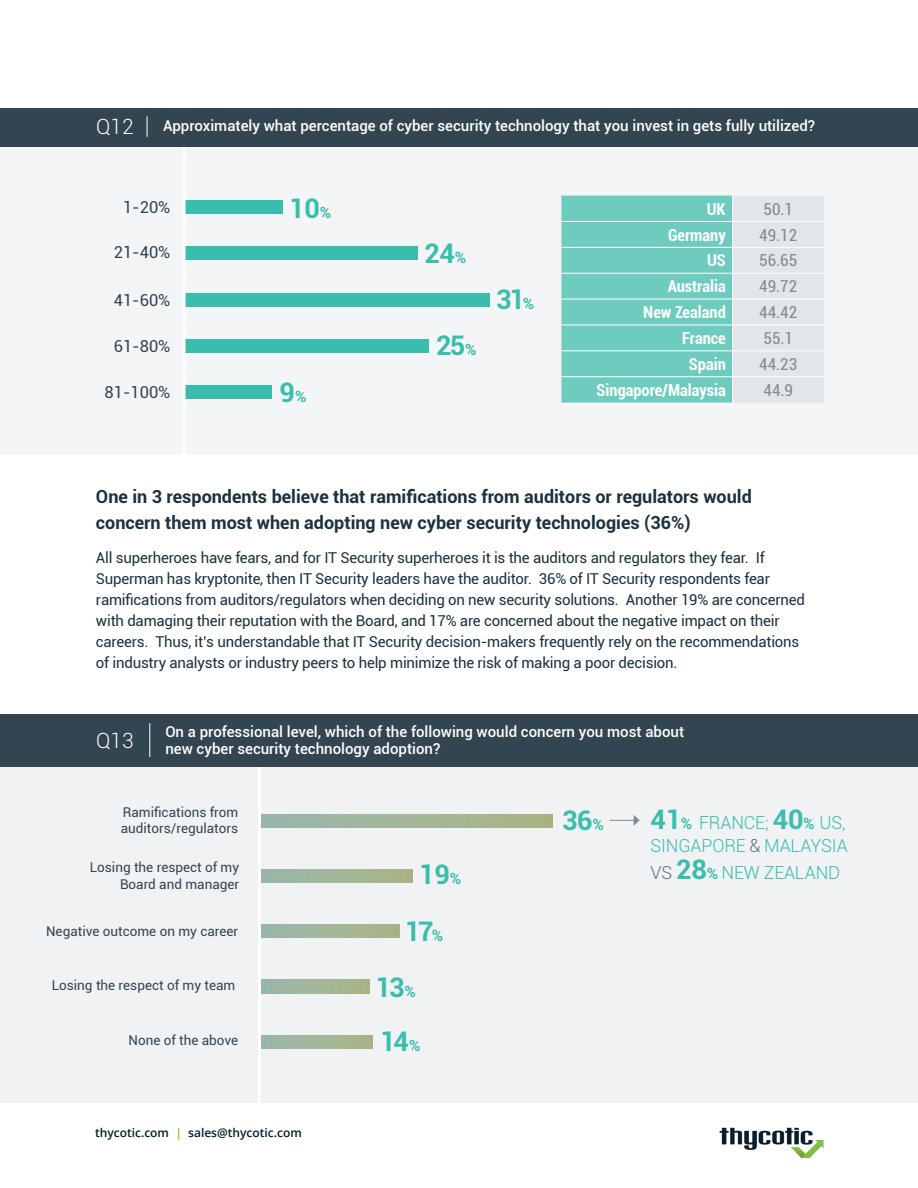
<style>
.page{position:relative;width:918px;height:1188px;background:#fff}
.page>*{position:absolute;margin:0;border:0;box-sizing:border-box;transform-origin:0 0}
.t1{font:700 27px "Roboto";letter-spacing:-.075em;color:#39beae}
.t2{font:300 21px "Roboto";color:#fff}
.t3{font:700 18px/25.5px "Roboto";color:#1c313e}
.t4{font:300 18px/27px "Roboto";letter-spacing:-.01em;color:#39beae}
.t5{font:700 condensed 16.5px "Roboto";color:#fff}
.t6{font:condensed 16.5px "Roboto";color:#828c94}
.t7{font:16.5px "Roboto";color:#334551}
.t8{font:15px/21px "Roboto";letter-spacing:-.015em;color:#1c313e}
.t9{font:500 15px "Roboto";color:#fff}
.t10{font:13.5px/16.5px "Roboto";color:#334551}
.t11{font:600 12px "Open Sans";color:#031f2c}
.s1{font-size:15.45px}
.s2{color:#8dbb00}
.s3{font-weight:700;font-size:27px}
.s4{font-weight:700;font-size:15.45px}
.s5{color:#636f79}
</style>
<div class="page">
<img style="left:719px;top:1128px;width:105px;height:31px">
<div style="left:0;top:733px;width:918px;height:370px;background:#f1f2f3"></div>
<div style="left:0;top:146px;width:918px;height:309px;background:#f4f5f6"></div>
<svg style="left:261px;top:814px;width:291px;height:13px;background:#a2b599"></svg>
<svg style="left:261px;top:869px;width:152px;height:14px;background:#a2b599"></svg>
<svg style="left:261px;top:925px;width:138px;height:13px;background:#a2b599"></svg>
<svg style="left:261px;top:980px;width:108px;height:13px"></svg>
<svg style="left:261px;top:1035px;width:111px;height:13px"></svg>
<svg style="left:610px;top:815px;width:30px;height:11px"></svg>
<svg style="left:561px;top:196px;width:263px;height:207px;background:#9ad6ce"></svg>
<div style="left:184px;top:201px;width:98px;height:13px;background:#39beae"></div>
<div style="left:184px;top:247px;width:234px;height:13px;background:#39beae"></div>
<div style="left:184px;top:293px;width:305px;height:13px;background:#39beae"></div>
<div style="left:184px;top:339px;width:245px;height:13px;background:#39beae"></div>
<div style="left:184px;top:386px;width:87px;height:13px;background:#39beae"></div>
<hr style="left:183px;top:143px;width:3px;height:328px;background:#fff">
<div style="left:0;top:108px;width:918px;height:39px;background:#334551"></div>
<svg style="left:147px;top:116px;width:1px;height:21px"></svg>
<hr style="left:258px;top:757px;width:3px;height:362px;background:#fff">
<div style="left:0;top:714px;width:918px;height:53px;background:#334551"></div>
<hr style="left:150px;top:723px;width:1px;height:34px;background:#fff">
<p class="t2" style="left:96px;top:112px;width:39px">Q12</p>
<p class="t9" style="left:163px;top:116px;width:653px">Approximately what percentage of cyber security technology that you invest in gets fully utilized?</p>
<p class="t7" style="left:123px;top:196px;width:49px">1-20%</p>
<p class="t7" style="left:114px;top:240px;width:58px">21-40%</p>
<p class="t7" style="left:114px;top:288px;width:58px">41-60%</p>
<p class="t7" style="left:114px;top:334px;width:58px">61-80%</p>
<p class="t7" style="left:104px;top:381px;width:67px">81-100%</p>
<p class="t1" style="left:289px;top:189px;width:43px">10<span class="s1">%</span></p>
<p class="t1" style="left:280px;top:373px;width:28px">9<span class="s1">%</span></p>
<p class="t1" style="left:424px;top:234px;width:43px">24<span class="s1">%</span></p>
<p class="t1" style="left:436px;top:326px;width:42px">25<span class="s1">%</span></p>
<p class="t1" style="left:496px;top:280px;width:40px">31<span class="s1">%</span></p>
<p class="t5" style="left:707px;top:197px;width:21px">UK</p>
<p class="t6" style="left:763px;top:197px;width:31px">50.1</p>
<p class="t5" style="left:668px;top:223px;width:59px">Germany</p>
<p class="t6" style="left:759px;top:223px;width:40px">49.12</p>
<p class="t5" style="left:707px;top:249px;width:20px">US</p>
<p class="t6" style="left:759px;top:249px;width:40px">56.65</p>
<p class="t5" style="left:668px;top:275px;width:60px">Australia</p>
<p class="t6" style="left:759px;top:275px;width:40px">49.72</p>
<p class="t5" style="left:643px;top:301px;width:84px">New Zealand</p>
<p class="t6" style="left:759px;top:301px;width:40px">44.42</p>
<p class="t5" style="left:682px;top:327px;width:45px">France</p>
<p class="t6" style="left:763px;top:327px;width:31px">55.1</p>
<p class="t5" style="left:689px;top:353px;width:38px">Spain</p>
<p class="t6" style="left:759px;top:353px;width:40px">44.23</p>
<p class="t5" style="left:597px;top:378px;width:131px">Singapore/Malaysia</p>
<p class="t6" style="left:763px;top:379px;width:31px">44.9</p>
<p class="t3" style="left:96px;top:483px;width:657px">One in 3 respondents believe that ramifications from auditors or regulators would concern them most when adopting new cyber security technologies (36%)</p>
<p class="t8" style="left:96px;top:547px;width:710px">All superheroes have fears, and for IT Security superheroes it is the auditors and regulators they fear. If Superman has kryptonite, then IT Security leaders have the auditor. 36% of IT Security respondents fear ramifications from auditors/regulators when deciding on new security solutions. Another 19% are concerned with damaging their reputation with the Board, and 17% are concerned about the negative impact on their careers. Thus, it’s understandable that IT Security decision-makers frequently rely on the recommendations of industry analysts or industry peers to help minimize the risk of making a poor decision.</p>
<p class="t2" style="left:96px;top:726px;width:39px">Q13</p>
<p class="t9" style="left:165px;top:722px;width:520px">On a professional level, which of the following would concern you most about</p>
<p class="t9" style="left:165px;top:738px;width:276px">new cyber security technology adoption?</p>
<p class="t10" style="left:121px;top:803px;width:119px">Ramifications from auditors/regulators</p>
<p class="t10" style="left:90px;top:859px;width:151px;text-align:right">Losing the respect of my<br>Board and manager</p>
<p class="t10" style="left:46px;top:922px;width:194px">Negative outcome on my career</p>
<p class="t10" style="left:52px;top:977px;width:185px">Losing the respect of my team</p>
<p class="t10" style="left:129px;top:1032px;width:111px">None of the above</p>
<p class="t11" style="left:95px;top:1124px;width:208px">thycotic.com <span class="s2">|</span> sales@thycotic.com</p>
<p class="t1" style="left:419px;top:856px;width:43px">19<span class="s1">%</span></p>
<p class="t1" style="left:405px;top:913px;width:40px">17<span class="s1">%</span></p>
<p class="t1" style="left:376px;top:968px;width:42px">13<span class="s1">%</span></p>
<p class="t1" style="left:380px;top:1023px;width:42px">14<span class="s1">%</span></p>
<p class="t1" style="left:562px;top:802px;width:43px">36<span class="s1">%</span></p>
<p class="t4" style="left:651px;top:809px;width:197px"><span class="s3">41</span><span class="s4">%</span> FRANCE; <span class="s3">40</span><span class="s4">%</span> US,</p>
<p class="t4" style="left:651px;top:832px;width:199px">SINGAPORE <span class="s5">&amp;</span> MALAYSIA<br><span class="s5">VS</span> <span class="s3">28</span><span class="s4">%</span> NEW ZEALAND</p>
</div>
